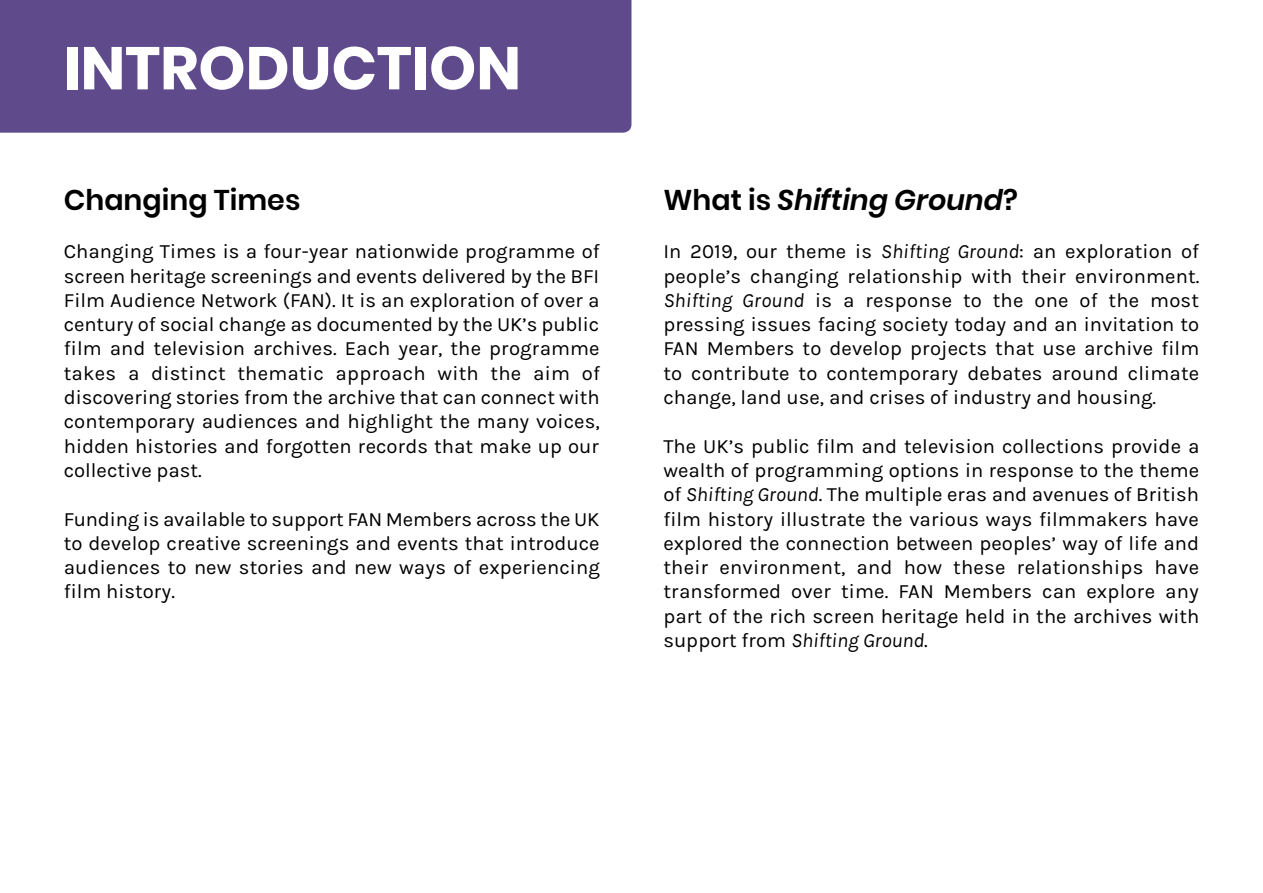
<style>
.page{position:relative;width:1263px;height:893px;background:#fff}
.page>*{position:absolute;margin:0;border:0;box-sizing:border-box;transform-origin:0 0}
.Paragraph_Style_7{font:700 60px "Poppins";color:#fff}
.Paragraph_Style_9{font:italic 600 28.5px "Poppins";color:#000}
.Paragraph_Style_9-2{font:600 28.5px "Poppins";color:#000}
.Body_Text{font:20.25px/24.3px "Karla";color:#000;text-align:justify}
.s1{font-style:normal}
.s2{font-style:italic}
</style>
<div class="page">
<div style="left:0;top:0;width:631px;height:133px;background:#5f4b8b"></div>
<p class="Paragraph_Style_7" style="left:64px;top:34px;width:459px">INTRODUCTION</p>
<p class="Paragraph_Style_9-2" style="left:64px;top:183px;width:238px">Changing Times</p>
<p class="Body_Text" style="left:64px;top:240px;width:538px">Changing Times is a four-year nationwide programme of screen heritage screenings and events delivered by the BFI Film Audience Network (FAN). It is an exploration of over a century of social change as documented by the UK’s public film and television archives. Each year, the programme takes a distinct thematic approach with the aim of discovering stories from the archive that can connect with contemporary audiences and highlight the many voices, hidden histories and forgotten records that make up our collective past.</p>
<p class="Body_Text" style="left:64px;top:507px;width:537px">Funding is available to support FAN Members across the UK to develop creative screenings and events that introduce audiences to new stories and new ways of experiencing film history.</p>
<p class="Paragraph_Style_9" style="left:663px;top:183px;width:356px"><span class="s1">What is</span> Shifting Ground<span class="s1">?</span></p>
<p class="Body_Text" style="left:663px;top:240px;width:538px">In 2019, our theme is <span class="s2">Shifting Ground</span>: an exploration of people’s changing relationship with their environment.<br><span class="s2">Shifting Ground</span> is a response to the one of the most pressing issues facing society today and an invitation to FAN Members to develop projects that use archive film to contribute to contemporary debates around climate change, land use, and crises of industry and housing.</p>
<p class="Body_Text" style="left:663px;top:434px;width:538px">The UK’s public film and television collections provide a wealth of programming options in response to the theme of <span class="s2">Shifting Ground</span>. The multiple eras and avenues of British film history illustrate the various ways filmmakers have explored the connection between peoples’ way of life and their environment, and how these relationships have transformed over time. FAN Members can explore any part of the rich screen heritage held in the archives with support from <span class="s2">Shifting Ground</span>.</p>
</div>
